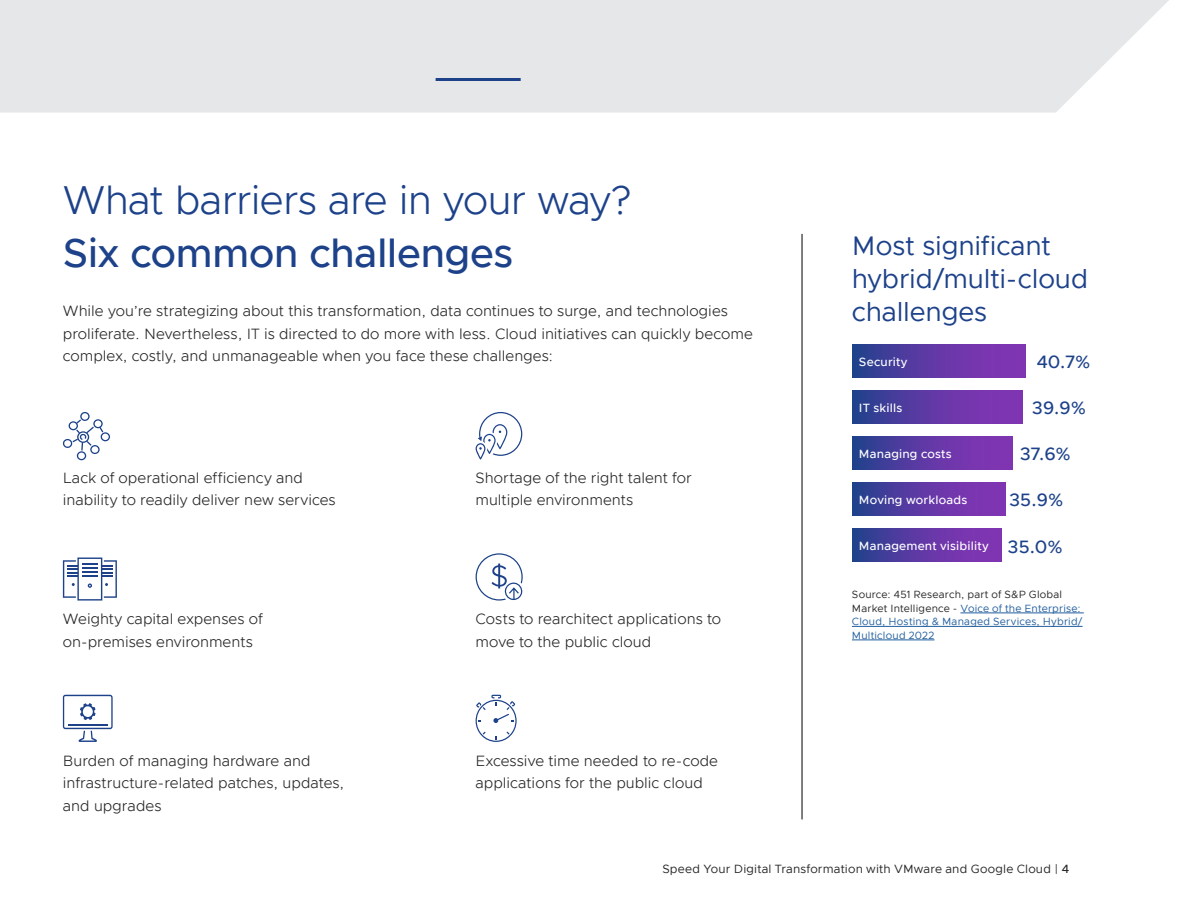
<style>
.page{position:relative;width:1188px;height:918px;background:#fff}
.page>*{position:absolute;margin:0;border:0;box-sizing:border-box;transform-origin:0 0}
.t1{font:300 40.5px "Metropolis";letter-spacing:-.02em;color:#1d428a}
.t2{font:500 40.5px "Metropolis";letter-spacing:-.01em;color:#1d428a}
.t3{font:27px/33px "Metropolis";letter-spacing:-.005em;color:#1d428a}
.t4{font:500 18px "Metropolis";letter-spacing:.01em;color:#1d428a}
.t5{font:300 15px/22.5px "Metropolis";letter-spacing:.005em;color:#262626}
.t6{font:500 12px "Metropolis";letter-spacing:.015em;color:#fff}
.t7{font:12px "Metropolis";letter-spacing:.015em;color:#262626}
.t8{font:10.5px/13.5px "Metropolis";letter-spacing:.02em;color:#215e9e}
.s1{color:#262626}
.s2{font-weight:500}
</style>
<div class="page">
<div style="left:0;top:0;width:1169px;height:113px;background:#e6e7e8"></div>
<hr style="left:436px;top:78px;width:85px;height:3px;background:#1d428a">
<hr style="left:802px;top:234px;width:1px;height:585px;background:#000">
<hr style="left:960px;top:613px;width:124px;height:1px;background:#215e9e">
<hr style="left:852px;top:626px;width:231px;height:1px;background:#215e9e">
<hr style="left:852px;top:640px;width:83px;height:1px;background:#215e9e">
<div style="left:852px;top:345px;width:174px;height:33px;background:linear-gradient(to right,#2c4090,#8e33b8)"></div>
<div style="left:852px;top:391px;width:170px;height:33px;background:linear-gradient(to right,#2c4090,#8e33b8)"></div>
<div style="left:852px;top:437px;width:160px;height:33px;background:linear-gradient(to right,#2c4090,#8e33b8)"></div>
<div style="left:852px;top:483px;width:153px;height:33px;background:linear-gradient(to right,#2c4090,#8f33b8)"></div>
<div style="left:852px;top:529px;width:149px;height:33px;background:linear-gradient(to right,#2c4090,#8f33b8)"></div>
<svg style="left:63px;top:558px;width:54px;height:43px"></svg>
<svg style="left:63px;top:695px;width:50px;height:47px"></svg>
<svg style="left:476px;top:553px;width:47px;height:48px"></svg>
<svg style="left:476px;top:695px;width:41px;height:47px"></svg>
<svg style="left:62px;top:412px;width:48px;height:48px"></svg>
<svg style="left:476px;top:412px;width:46px;height:48px"></svg>
<h1 class="t1" style="left:63px;top:175px;width:570px">What barriers are in your way?</h1>
<h1 class="t2" style="left:63px;top:228px;width:452px">Six common challenges</h1>
<p class="t5" style="left:63px;top:300px;width:691px">While you’re strategizing about this transformation, data continues to surge, and technologies proliferate. Nevertheless, IT is directed to do more with less. Cloud initiatives can quickly become complex, costly, and unmanageable when you face these challenges:</p>
<p class="t5" style="left:63px;top:466px;width:274px">Lack of operational efficiency and inability to readily deliver new services</p>
<p class="t5" style="left:476px;top:466px;width:218px">Shortage of the right talent for multiple environments</p>
<p class="t5" style="left:63px;top:608px;width:201px">Weighty capital expenses of on-premises environments</p>
<p class="t5" style="left:476px;top:608px;width:247px">Costs to rearchitect applications to move to the public cloud</p>
<p class="t5" style="left:63px;top:749px;width:283px">Burden of managing hardware and infrastructure-related patches, updates, and upgrades</p>
<p class="t5" style="left:476px;top:749px;width:244px">Excessive time needed to re-code applications for the public cloud</p>
<h2 class="t3" style="left:852px;top:230px;width:238px">Most significant hybrid/multi-cloud challenges</h2>
<p class="t6" style="left:859px;top:354px;width:50px">Security</p>
<p class="t6" style="left:859px;top:400px;width:45px">IT skills</p>
<p class="t6" style="left:859px;top:446px;width:94px">Managing costs</p>
<p class="t6" style="left:859px;top:492px;width:110px">Moving workloads</p>
<p class="t6" style="left:859px;top:538px;width:131px">Management visibility</p>
<p class="t4" style="left:1037px;top:351px;width:55px">40.7%</p>
<p class="t4" style="left:1032px;top:397px;width:55px">39.9%</p>
<p class="t4" style="left:1020px;top:443px;width:52px">37.6%</p>
<p class="t4" style="left:1009px;top:489px;width:56px">35.9%</p>
<p class="t4" style="left:1008px;top:535px;width:56px">35.0%</p>
<p class="t8" style="left:852px;top:588px;width:232px"><span class="s1">Source: 451 Research, part of S&amp;P Global Market Intelligence -</span> Voice of the Enterprise:<br>Cloud, Hosting &amp; Managed Services, Hybrid/ Multicloud 2022</p>
<p class="t7" style="left:662px;top:861px;width:408px">Speed Your Digital Transformation with VMware and Google Cloud | <span class="s2">4</span></p>
</div>
